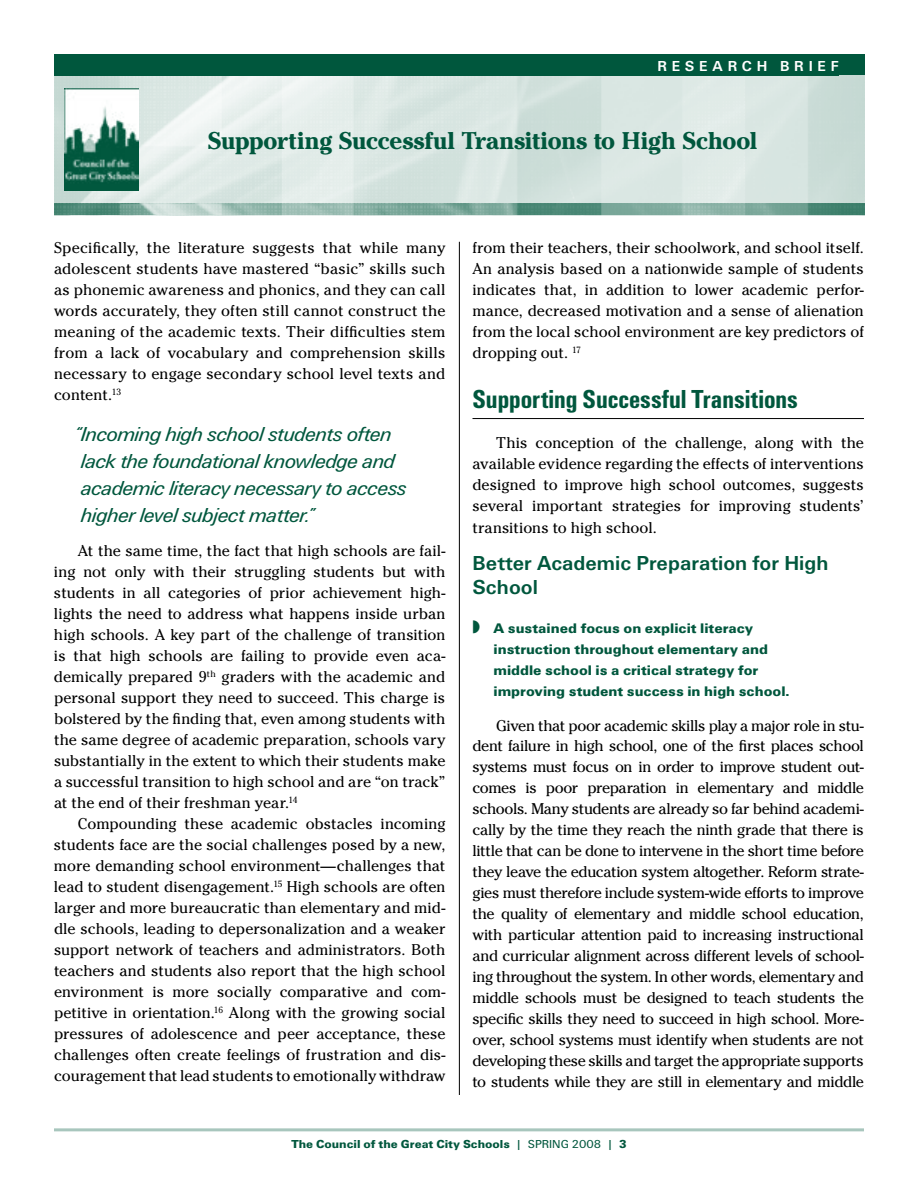
<style>
.page{position:relative;width:918px;height:1188px;background:#fff}
.page>*{position:absolute;margin:0;border:0;box-sizing:border-box;transform-origin:0 0}
.t1{font:700 condensed 27px "Unitus T";color:#00573d}
.t2{font:700 24px "Cheltenham";color:#00573d}
.t3{font:italic 21px/27px "Unitus T";letter-spacing:-.025em;color:#00573d}
.t4{font:700 21px/24px "Unitus T";color:#00573d}
.t5{font:15.45px/21px "Cheltenham";color:#000;text-align:justify}
.t6{font:700 15px "Unitus T";letter-spacing:.315em;color:#fff}
.t7{font:900 14.4px/21px "Unitus T";color:#00573d}
.t8{font:900 12px "Unitus T";color:#00573d}
.t9{font:12px "Unitus T";color:#00573d}
.s1{font-weight:400}
.s2{font-weight:900}
</style>
<div class="page">
<hr style="left:54px;top:1128px;width:810px;height:3px;background:#a8c6bd">
<hr style="left:459px;top:242px;width:1px;height:853px;background:#000">
<div style="left:55px;top:54px;width:810px;height:22px;background:#00573d"></div>
<img style="left:55px;top:75px;width:810px;height:140px">
<img style="left:55px;top:204px;width:810px;height:10px">
<img style="left:64px;top:88px;width:74px;height:103px">
<hr style="left:472px;top:418px;width:392px;height:1px;background:#000">
<p class="t6" style="left:658px;top:57px;width:183px">Res earc h br ief</p>
<h2 class="t2" style="left:208px;top:127px;width:551px">Supporting Successful Transitions to High School</h2>
<p class="t5" style="left:54px;top:237px;width:393px">Specifically, the literature suggests that while many adolescent students have mastered “basic” skills such as phonemic awareness and phonics, and they can call words accurately, they often still cannot construct the meaning of the academic texts. Their difficulties stem from a lack of vocabulary and comprehension skills necessary to engage secondary school level texts and content.<sup>13</sup></p>
<h3 class="t3" style="left:81px;top:420px;width:327px;text-indent:-7px">“Incoming high school students often lack the foundational knowledge and academic literacy necessary to access higher level subject matter.”</h3>
<p class="t5" style="left:54px;top:540px;width:393px;text-indent:24px">At the same time, the fact that high schools are fail&shy;ing not only with their struggling students but with students in all categories of prior achievement high&shy;lights the need to address what happens inside urban high schools. A key part of the challenge of transition is that high schools are failing to provide even aca&shy;demically prepared 9<sup>th</sup> graders with the academic and personal support they need to succeed. This charge is bolstered by the finding that, even among students with the same degree of academic preparation, schools vary substantially in the extent to which their students make a successful transition to high school and are “on track” at the end of their freshman year.<sup>14</sup></p>
<p class="t5" style="left:54px;top:813px;width:393px;text-indent:24px">Compounding these academic obstacles incoming students face are the social challenges posed by a new, more demanding school environment—challenges that lead to student disengagement.<sup>15</sup> High schools are often larger and more bureaucratic than elementary and mid&shy;dle schools, leading to depersonalization and a weaker support network of teachers and administrators. Both teachers and students also report that the high school environment is more socially comparative and com&shy;petitive in orientation.<sup>16</sup> Along with the growing social pressures of adolescence and peer acceptance, these challenges often create feelings of frustration and dis&shy;couragement that lead students to emotionally withdraw</p>
<p class="t5" style="left:472px;top:237px;width:393px">from their teachers, their schoolwork, and school itself.<br>An analysis based on a nationwide sample of students indicates that, in addition to lower academic perfor&shy;mance, decreased motivation and a sense of alienation from the local school environment are key predictors of dropping out. <sup>17</sup></p>
<h1 class="t1" style="left:472px;top:383px;width:327px">Supporting Successful Transitions</h1>
<p class="t5" style="left:472px;top:432px;width:393px;text-indent:24px">This conception of the challenge, along with the available evidence regarding the effects of interventions designed to improve high school outcomes, suggests several important strategies for improving students’ transitions to high school.</p>
<h3 class="t4" style="left:472px;top:551px;width:357px">Better Academic Preparation for High<br>School</h3>
<p class="t7" style="left:494px;top:617px;width:298px;text-indent:-21px">◗ A sustained focus on explicit literacy instruction throughout elementary and middle school is a critical strategy for improving student success in high school.</p>
<p class="t5" style="left:472px;top:715px;width:393px;text-indent:24px">Given that poor academic skills play a major role in stu&shy;dent failure in high school, one of the first places school systems must focus on in order to improve student out&shy;comes is poor preparation in elementary and middle schools. Many students are already so far behind academi&shy;cally by the time they reach the ninth grade that there is little that can be done to intervene in the short time before they leave the education system altogether. Reform strate&shy;gies must therefore include system-wide efforts to improve the quality of elementary and middle school education, with particular attention paid to increasing instructional and curricular alignment across different levels of school&shy;ing throughout the system. In other words, elementary and middle schools must be designed to teach students the specific skills they need to succeed in high school. More&shy;over, school systems must identify when students are not developing these skills and target the appropriate supports to students while they are still in elementary and middle</p>
<p class="t8" style="left:291px;top:1137px;width:245px">The Council of the Great City Schools <span class="s1">| SPRING</span></p>
<p class="t9" style="left:572px;top:1137px;width:56px">2008 | <span class="s2">3</span></p>
</div>
